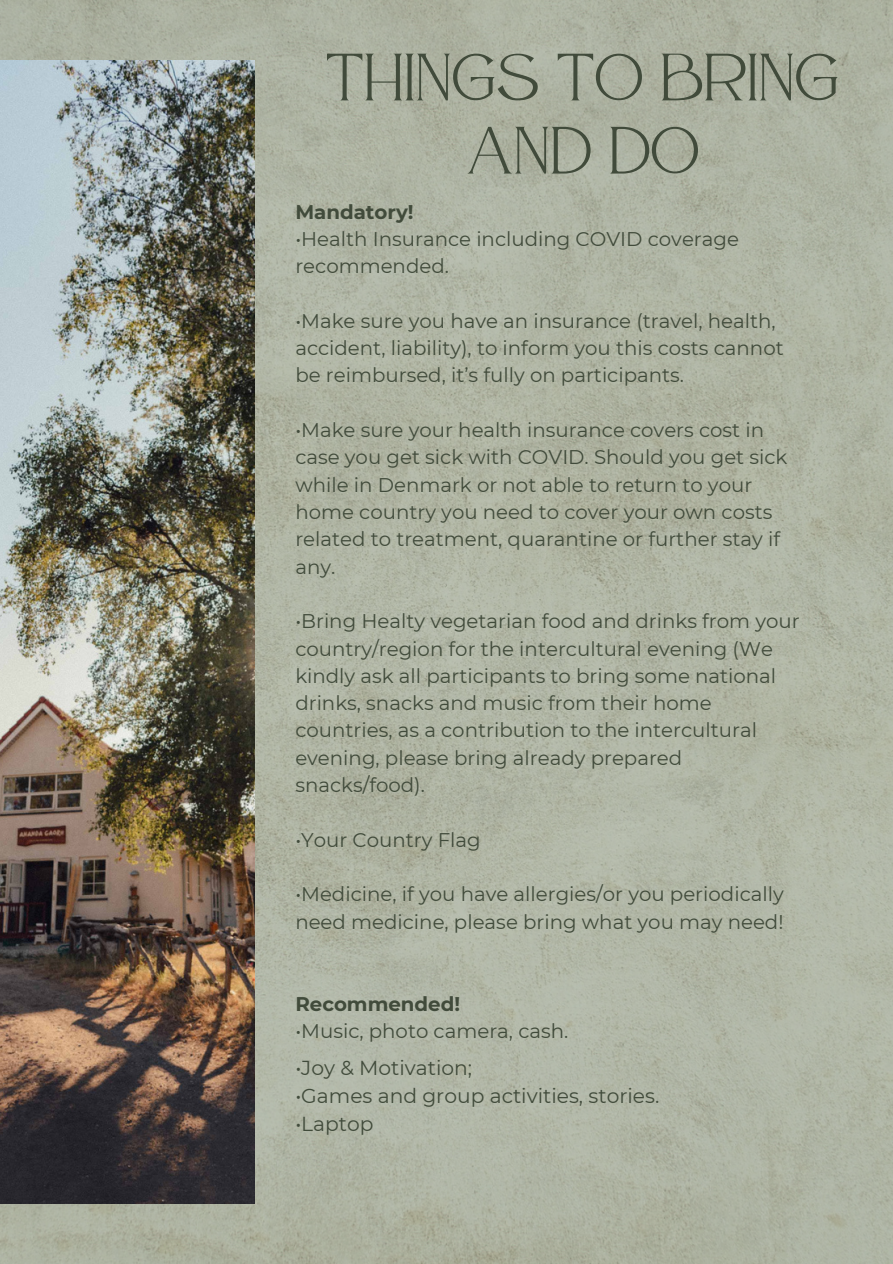
<style>
.page{position:relative;width:893px;height:1264px;background:#fff}
.page>*{position:absolute;margin:0;border:0;box-sizing:border-box;transform-origin:0 0}
.t1{font:66.75px/73.2px "Atteron";color:#414b3b;text-align:center}
.t2{font:20.25px "Montserrat";color:#414b3b}
.t3{font:19.8px/27.3px "Montserrat";color:#414b3b}
.t4{font:700 19.8px "Montserrat";color:#414b3b}
</style>
<div class="page">
<img style="left:0;top:0;width:892px;height:1263px">
<img style="left:0;top:60px;width:254px;height:1143px">
<p class="t1" style="left:325px;top:41px;width:515px">THINGS TO BRING<br>AND DO</p>
<p class="t4" style="left:295px;top:199px;width:120px">Mandatory!</p>
<p class="t3" style="left:295px;top:225px;width:445px">•Health Insurance including COVID coverage recommended.</p>
<p class="t3" style="left:295px;top:307px;width:490px">•Make sure you have an insurance (travel, health, accident, liability), to inform you this costs cannot be reimbursed, it’s fully on participants.</p>
<p class="t3" style="left:295px;top:416px;width:493px">•Make sure your health insurance covers cost in case you get sick with COVID. Should you get sick while in Denmark or not able to return to your home country you need to cover your own costs related to treatment, quarantine or further stay if any.</p>
<p class="t3" style="left:295px;top:607px;width:506px">•Bring Healty vegetarian food and drinks from your country/region for the intercultural evening (We kindly ask all participants to bring some national drinks, snacks and music from their home countries, as a contribution to the intercultural evening, please bring already prepared snacks/food).</p>
<p class="t3" style="left:295px;top:826px;width:187px">•Your Country Flag</p>
<p class="t3" style="left:295px;top:880px;width:490px">•Medicine, if you have allergies/or you periodically need medicine, please bring what you may need!</p>
<p class="t4" style="left:295px;top:991px;width:166px">Recommended!</p>
<p class="t3" style="left:295px;top:1017px;width:274px">•Music, photo camera, cash.</p>
<p class="t2" style="left:295px;top:1055px;width:178px">•Joy &amp; Motivation;</p>
<p class="t2" style="left:295px;top:1083px;width:365px">•Games and group activities, stories.</p>
<p class="t2" style="left:295px;top:1111px;width:80px">•Laptop</p>
</div>
